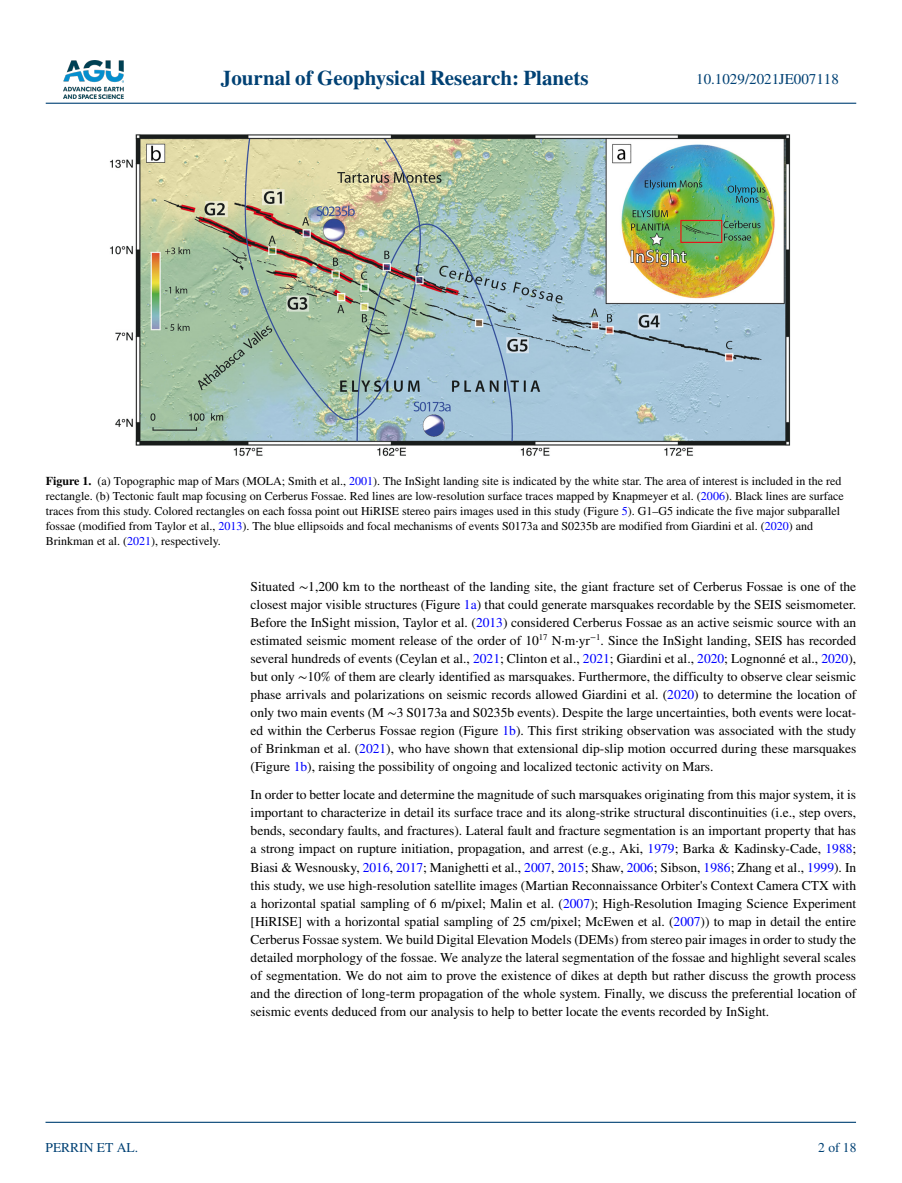
<style>
.page{position:relative;width:902px;height:1183px;background:#fff}
.page>*{position:absolute;margin:0;border:0;box-sizing:border-box;transform-origin:0 0}
.t1{font:700 21px "STIX";color:#004174}
.t2{font:15px "STIX";color:#004174}
.t3{font:13.5px/18px "STIX";color:#000;text-align:justify}
.t4{font:13.5px "STIX";color:#004174}
.t5{font:12px/15px "STIX";color:#000}
.s1{font-weight:700}
.s2{color:#00f}
.s3{font-family:"STIX Math"}
</style>
<div class="page">
<img style="left:63px;top:60px;width:60px;height:39px">
<hr style="left:46px;top:103px;width:810px;height:1px;background:#004174">
<hr style="left:45px;top:1121px;width:810px;height:1px;background:#004174">
<img style="left:110px;top:134px;width:680px;height:322px">
<h1 class="t1" style="left:221px;top:66px;width:369px">Journal of Geophysical Research: Planets</h1>
<p class="t2" style="left:696px;top:69px;width:144px">10.1029/2021JE007118</p>
<p class="t5" style="left:46px;top:474px;width:799px"><span class="s1">Figure 1.</span> (a) Topographic map of Mars (MOLA; Smith et al., <span class="s2">2001</span>). The InSight landing site is indicated by the white star. The area of interest is included in the red rectangle. (b) Tectonic fault map focusing on Cerberus Fossae. Red lines are low-resolution surface traces mapped by Knapmeyer et al. (<span class="s2">2006</span>). Black lines are surface traces from this study. Colored rectangles on each fossa point out HiRISE stereo pairs images used in this study (Figure <span class="s2">5</span>). G1–G5 indicate the five major subparallel fossae (modified from Taylor et al., <span class="s2">2013</span>). The blue ellipsoids and focal mechanisms of events S0173a and S0235b are modified from Giardini et al. (<span class="s2">2020</span>) and Brinkman et al. (<span class="s2">2021</span>), respectively.</p>
<p class="t4" style="left:45px;top:1138px;width:94px">PERRIN ET AL.</p>
<p class="t3" style="left:250px;top:578px;width:607px">Situated <span class="s3">∼</span>1,200 km to the northeast of the landing site, the giant fracture set of Cerberus Fossae is one of the closest major visible structures (Figure <span class="s2">1a</span>) that could generate marsquakes recordable by the SEIS seismometer.<br>Before the InSight mission, Taylor et al. (<span class="s2">2013</span>) considered Cerberus Fossae as an active seismic source with an estimated seismic moment release of the order of 10<sup>17</sup> N·m·yr<sup>−1</sup>. Since the InSight landing, SEIS has recorded several hundreds of events (Ceylan et al., <span class="s2">2021</span>; Clinton et al., <span class="s2">2021</span>; Giardini et al., <span class="s2">2020</span>; Lognonné et al., <span class="s2">2020</span>), but only <span class="s3">∼</span>10% of them are clearly identified as marsquakes. Furthermore, the difficulty to observe clear seismic phase arrivals and polarizations on seismic records allowed Giardini et al. (<span class="s2">2020</span>) to determine the location of only two main events (M <span class="s3">∼</span>3 S0173a and S0235b events). Despite the large uncertainties, both events were locat&shy;ed within the Cerberus Fossae region (Figure <span class="s2">1b</span>). This first striking observation was associated with the study of Brinkman et al. (<span class="s2">2021</span>), who have shown that extensional dip-slip motion occurred during these marsquakes (Figure <span class="s2">1b</span>), raising the possibility of ongoing and localized tectonic activity on Mars.</p>
<p class="t3" style="left:250px;top:786px;width:607px">In order to better locate and determine the magnitude of such marsquakes originating from this major system, it is important to characterize in detail its surface trace and its along-strike structural discontinuities (i.e., step overs, bends, secondary faults, and fractures). Lateral fault and fracture segmentation is an important property that has a strong impact on rupture initiation, propagation, and arrest (e.g., Aki, <span class="s2">1979</span>; Barka &amp; Kadinsky-Cade, <span class="s2">1988</span>; Biasi &amp; Wesnousky, <span class="s2">2016</span>, <span class="s2">2017</span>; Manighetti et al., <span class="s2">2007</span>, <span class="s2">2015</span>; Shaw, <span class="s2">2006</span>; Sibson, <span class="s2">1986</span>; Zhang et al., <span class="s2">1999</span>). In this study, we use high-resolution satellite images (Martian Reconnaissance Orbiter's Context Camera CTX with a horizontal spatial sampling of 6 m/pixel; Malin et al. (<span class="s2">2007</span>); High-Resolution Imaging Science Experiment [HiRISE] with a horizontal spatial sampling of 25 cm/pixel; McEwen et al. (<span class="s2">2007</span>)) to map in detail the entire Cerberus Fossae system. We build Digital Elevation Models (DEMs) from stereo pair images in order to study the detailed morphology of the fossae. We analyze the lateral segmentation of the fossae and highlight several scales of segmentation. We do not aim to prove the existence of dikes at depth but rather discuss the growth process and the direction of long-term propagation of the whole system. Finally, we discuss the preferential location of seismic events deduced from our analysis to help to better locate the events recorded by InSight.</p>
<p class="t4" style="left:818px;top:1138px;width:40px">2 of 18</p>
</div>
